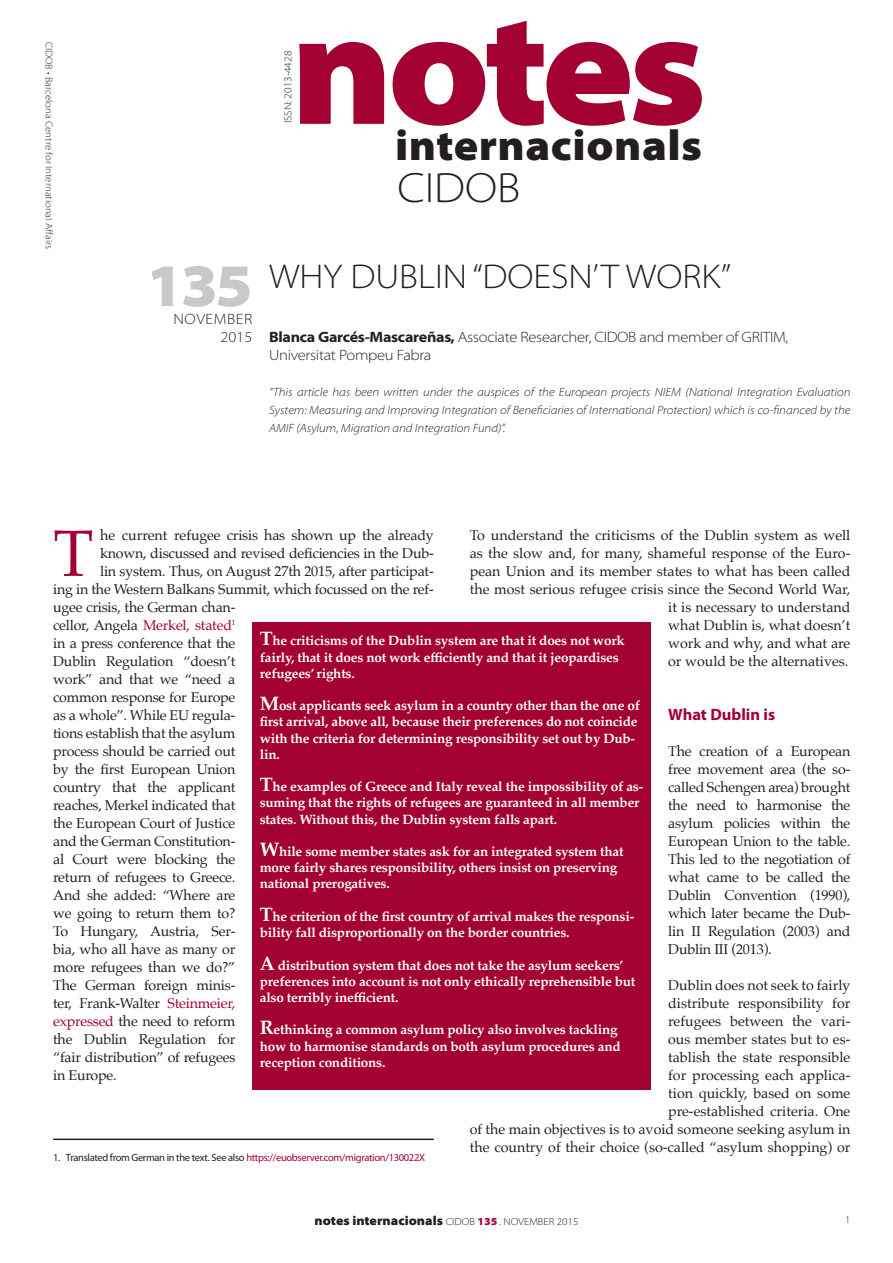
<style>
.page{position:relative;width:893px;height:1263px;background:#fff}
.page>*{position:absolute;margin:0;border:0;box-sizing:border-box;transform-origin:0 0}
.t1{font:900 semi-expanded 162.45px "Myriad Pro";letter-spacing:-.04em;color:#a40133}
.t2{font:65.85px "Palatino";color:#a40133}
.t3{font:900 semi-expanded 60.75px "Myriad Pro";color:#c7c8ca}
.t4{font:900 semi-expanded 42.9px "Myriad Pro";letter-spacing:.01em;color:#231f20}
.t5{font:300 semi-expanded 42.6px "Myriad Pro";color:#231f20}
.t6{font:300 semi-expanded 34.5px "Myriad Pro";color:#231f20}
.t7{font:700 16.5px "Myriad Pro";color:#a40133}
.t8{font:300 semi-expanded 15px/18px "Myriad Pro";letter-spacing:-.02em;color:#231f20}
.t9{font:300 semi-expanded 15px/18px "Myriad Pro";letter-spacing:.04em;color:#231f20;text-align:right}
.t10{font:14.25px/18px "Palatino";letter-spacing:-.015em;color:#231f20;text-align:right}
.t11{font:700 13.5px/16.2px "Palatino";letter-spacing:-.015em;color:#fff}
.t12{font:900 semi-expanded 12.9px "Myriad Pro";color:#231f20}
.t13{font:italic 300 semi-expanded 12px/18px "Myriad Pro";color:#231f20;text-align:justify}
.t14{font:10.5px "Myriad Pro";letter-spacing:-.03em;color:#a40133}
.t15{font:300 semi-expanded 10.5px "Myriad Pro";color:#231f20}
.t16{font:300 semi-expanded 10.2px "Myriad Pro";color:#231f20}
.t17{font:300 semi-expanded 9.75px "Myriad Pro";color:#231f20}
.s1{font-weight:700}
.s2{color:#a40133}
.s3{font-size:19.5px}
.s4{color:#231f20}
.s5{font-weight:300;font-size:10.2px}
.s6{font-size:10.65px;color:#a40133}
</style>
<div class="page">
<hr style="left:53px;top:1138px;width:381px;height:2px;background:#231f20">
<div style="left:253px;top:622px;width:398px;height:468px;background:#a40133"></div>
<h1 class="t1" style="left:290px;top:-24px;width:418px">notes</h1>
<h3 class="t4" style="left:395px;top:121px;width:309px">internacionals</h3>
<h3 class="t5" style="left:397px;top:164px;width:124px">CIDOB</h3>
<p class="t17" style="left:55px;top:42px;width:209px;rotate:90deg">CIDOB • Barcelona Centre for International Affairs</p>
<p class="t15" style="left:282px;top:123px;width:74px;rotate:-90deg">ISSN: 2013-4428</p>
<h3 class="t3" style="left:146px;top:251px;width:108px">135</h3>
<p class="t9" style="left:173px;top:310px;width:80px">NOVEMBER<br>2015</p>
<h3 class="t6" style="left:269px;top:257px;width:463px">WHY DUBLIN “DOESN’T WORK”</h3>
<p class="t8" style="left:269px;top:328px;width:521px"><span class="s1">Blanca Garcés-Mascareñas,</span> Associate Researcher, CIDOB and member of GRITIM,<br>Universitat Pompeu Fabra</p>
<p class="t13" style="left:269px;top:383px;width:583px">“This article has been written under the auspices of the European projects NIEM (National Integration Evaluation System: Measuring and Improving Integration of Beneficiaries of International Protection) which is co-financed by the AMIF (Asylum, Migration and Integration Fund)”.</p>
<p class="t10" style="left:470px;top:526px;width:382px">To understand the criticisms of the Dublin system as well as the slow and, for many, shameful response of the Euro&shy;pean Union and its member states to what has been called the most serious refugee crisis since the Second World War, it is necessary to understand<br>what Dublin is, what doesn’t<br>work and why, and what are<br>or would be the alternatives.</p>
<h2 class="t2" style="left:53px;top:499px;width:42px">T</h2>
<p class="t10" style="left:100px;top:526px;width:335px">he current refugee crisis has shown up the already</p>
<p class="t10" style="left:100px;top:544px;width:335px">known, discussed and revised deficiencies in the Dub-</p>
<p class="t10" style="left:100px;top:562px;width:335px">lin system. Thus, on August 27th 2015, after participat-</p>
<p class="t10" style="left:53px;top:580px;width:382px">ing in the Western Balkans Summit, which focussed on the ref-</p>
<p class="t10" style="left:53px;top:598px;width:184px">ugee crisis, the German chan-</p>
<p class="t10" style="left:53px;top:616px;width:184px">cellor, Angela <span class="s2">Merkel, stated</span><sup>1</sup></p>
<p class="t10" style="left:53px;top:634px;width:184px">in a press conference that the</p>
<p class="t10" style="left:53px;top:652px;width:184px">Dublin Regulation “doesn’t</p>
<p class="t10" style="left:53px;top:670px;width:184px">work” and that we “need a</p>
<p class="t10" style="left:53px;top:688px;width:184px">common response for Europe</p>
<p class="t10" style="left:53px;top:706px;width:184px">as a whole”. While EU regula-</p>
<p class="t10" style="left:53px;top:724px;width:184px">tions establish that the asylum</p>
<p class="t10" style="left:53px;top:742px;width:184px">process should be carried out</p>
<p class="t10" style="left:53px;top:760px;width:184px">by the first European Union</p>
<p class="t10" style="left:53px;top:778px;width:184px">country that the applicant</p>
<p class="t10" style="left:53px;top:796px;width:184px">reaches, Merkel indicated that</p>
<p class="t10" style="left:53px;top:814px;width:184px">the European Court of Justice</p>
<p class="t10" style="left:53px;top:832px;width:184px">and the German Constitution-</p>
<p class="t10" style="left:53px;top:850px;width:184px">al Court were blocking the</p>
<p class="t10" style="left:53px;top:868px;width:184px">return of refugees to Greece.</p>
<p class="t10" style="left:53px;top:886px;width:184px">And she added: “Where are</p>
<p class="t10" style="left:53px;top:904px;width:184px">we going to return them to?</p>
<p class="t10" style="left:53px;top:922px;width:184px">To Hungary, Austria, Ser-</p>
<p class="t10" style="left:53px;top:940px;width:184px">bia, who all have as many or</p>
<p class="t10" style="left:53px;top:958px;width:184px">more refugees than we do?”</p>
<p class="t10" style="left:53px;top:976px;width:184px">The German foreign minis-</p>
<p class="t10" style="left:53px;top:994px;width:184px">ter, Frank-Walter <span class="s2">Steinmeier,</span></p>
<p class="t10" style="left:53px;top:1012px;width:184px"><span class="s2">expressed</span> the need to reform</p>
<p class="t10" style="left:53px;top:1030px;width:184px">the Dublin Regulation for</p>
<p class="t10" style="left:53px;top:1048px;width:184px">“fair distribution” of refugees</p>
<p class="t10" style="left:53px;top:1066px;width:65px">in Europe.</p>
<p class="t11" style="left:260px;top:632px;width:366px"><span class="s3">T</span>he criticisms of the Dublin system are that it does not work fairly, that it does not work efficiently and that it jeopardises refugees’ rights.</p>
<p class="t11" style="left:260px;top:697px;width:382px"><span class="s3">M</span>ost applicants seek asylum in a country other than the one of first arrival, above all, because their preferences do not coincide with the criteria for determining responsibility set out by Dub&shy;lin.</p>
<p class="t11" style="left:260px;top:778px;width:385px"><span class="s3">T</span>he examples of Greece and Italy reveal the impossibility of as&shy;suming that the rights of refugees are guaranteed in all member states. Without this, the Dublin system falls apart.</p>
<p class="t11" style="left:260px;top:843px;width:365px"><span class="s3">W</span>hile some member states ask for an integrated system that more fairly shares responsibility, others insist on preserving national prerogatives.</p>
<p class="t11" style="left:260px;top:908px;width:376px"><span class="s3">T</span>he criterion of the first country of arrival makes the responsi&shy;bility fall disproportionally on the border countries.</p>
<p class="t11" style="left:260px;top:956px;width:377px"><span class="s3">A</span> distribution system that does not take the asylum seekers’ preferences into account is not only ethically reprehensible but also terribly inefficient.</p>
<p class="t11" style="left:260px;top:1021px;width:362px"><span class="s3">R</span>ethinking a common asylum policy also involves tackling how to harmonise standards on both asylum procedures and reception conditions.</p>
<p class="t7" style="left:668px;top:705px;width:108px">What Dublin is</p>
<p class="t10" style="left:668px;top:742px;width:184px;text-align:justify">The creation of a European free movement area (the so&shy;called Schengen area) brought the need to harmonise the asylum policies within the European Union to the table.<br>This led to the negotiation of what came to be called the Dublin Convention (1990), which later became the Dub&shy;lin II Regulation (2003) and Dublin III (2013).</p>
<p class="t10" style="left:470px;top:976px;width:382px">Dublin does not seek to fairly<br>distribute responsibility for<br>refugees between the vari-<br>ous member states but to es-<br>tablish the state responsible<br>for processing each applica-<br>tion quickly, based on some<br>pre-established criteria. One<br>of the main objectives is to avoid someone seeking asylum in the country of their choice (so-called “asylum shopping) or</p>
<p class="t14" style="left:53px;top:1152px;width:373px"><span class="s4">1. Translated from German in the text. See also</span> https://euobserver.com/migration/130022X</p>
<p class="t12" style="left:314px;top:1213px;width:265px">notes internacionals <span class="s5">CIDOB</span> <span class="s6">135</span> <span class="s5">. NOVEMBER 2015</span></p>
<p class="t16" style="left:845px;top:1214px;width:7px">1</p>
</div>
